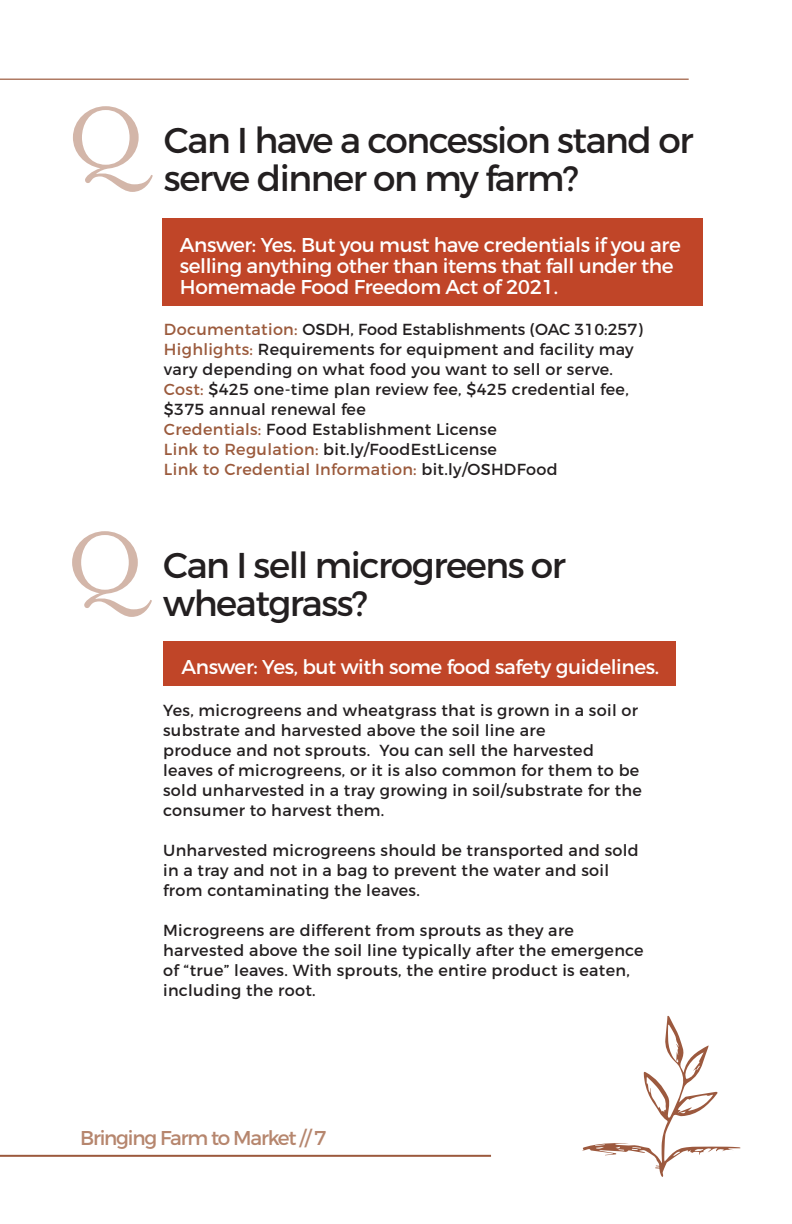
<style>
.page{position:relative;width:792px;height:1224px;background:#fff}
.page>*{position:absolute;margin:0;border:0;box-sizing:border-box;transform-origin:0 0}
.t1{font:35.8px/38px "Montserrat";letter-spacing:-.04em;color:#231f20}
.t2{font:20px/21px "Montserrat";letter-spacing:-.02em;color:#fff}
.t3{font:20px "Montserrat";letter-spacing:-.06em;color:#b6866e}
.t4{font:16px/20px "Montserrat";letter-spacing:.02em;color:#231f20}
.s1{color:#9b5a3c}
</style>
<div class="page">
<div style="left:162px;top:218px;width:541px;height:88px;background:#c04528"></div>
<hr style="left:0;top:1155px;width:491px;height:2px;background:#9b593c">
<svg style="left:73px;top:106px;width:80px;height:86px"></svg>
<hr style="left:0;top:79px;width:689px;height:1px;background:#9b593c">
<svg style="left:72px;top:531px;width:80px;height:86px"></svg>
<div style="left:164px;top:641px;width:512px;height:45px;background:#c04528"></div>
<svg style="left:582px;top:1016px;width:158px;height:161px"></svg>
<h1 class="t1" style="left:164px;top:122px;width:531px">Can I have a concession stand or serve dinner on my farm?</h1>
<p class="t2" style="left:180px;top:235px;width:502px">Answer: Yes. But you must have credentials if you are selling anything other than items that fall under the<br>Homemade Food Freedom Act of 2021.</p>
<p class="t4" style="left:164px;top:320px;width:480px"><span class="s1">Documentation:</span> OSDH, Food Establishments (OAC 310:257)<br><span class="s1">Highlights:</span> Requirements for equipment and facility may vary depending on what food you want to sell or serve.<br><span class="s1">Cost:</span> $425 one-time plan review fee, $425 credential fee, $375 annual renewal fee<br><span class="s1">Credentials:</span> Food Establishment License<br><span class="s1">Link to Regulation:</span> bit.ly/FoodEstLicense<br><span class="s1">Link to Credential Information:</span> bit.ly/OSHDFood</p>
<h1 class="t1" style="left:163px;top:547px;width:404px">Can I sell microgreens or wheatgrass?</h1>
<p class="t2" style="left:181px;top:658px;width:479px">Answer: Yes, but with some food safety guidelines.</p>
<p class="t4" style="left:163px;top:701px;width:480px">Yes, microgreens and wheatgrass that is grown in a soil or substrate and harvested above the soil line are<br>produce and not sprouts. You can sell the harvested leaves of microgreens, or it is also common for them to be sold unharvested in a tray growing in soil/substrate for the consumer to harvest them.</p>
<p class="t4" style="left:163px;top:841px;width:477px">Unharvested microgreens should be transported and sold in a tray and not in a bag to prevent the water and soil from contaminating the leaves.</p>
<p class="t4" style="left:163px;top:921px;width:482px">Microgreens are different from sprouts as they are harvested above the soil line typically after the emergence of “true” leaves. With sprouts, the entire product is eaten, including the root.</p>
<p class="t3" style="left:80px;top:1128px;width:248px">Bringing Farm to Market // 7</p>
</div>
